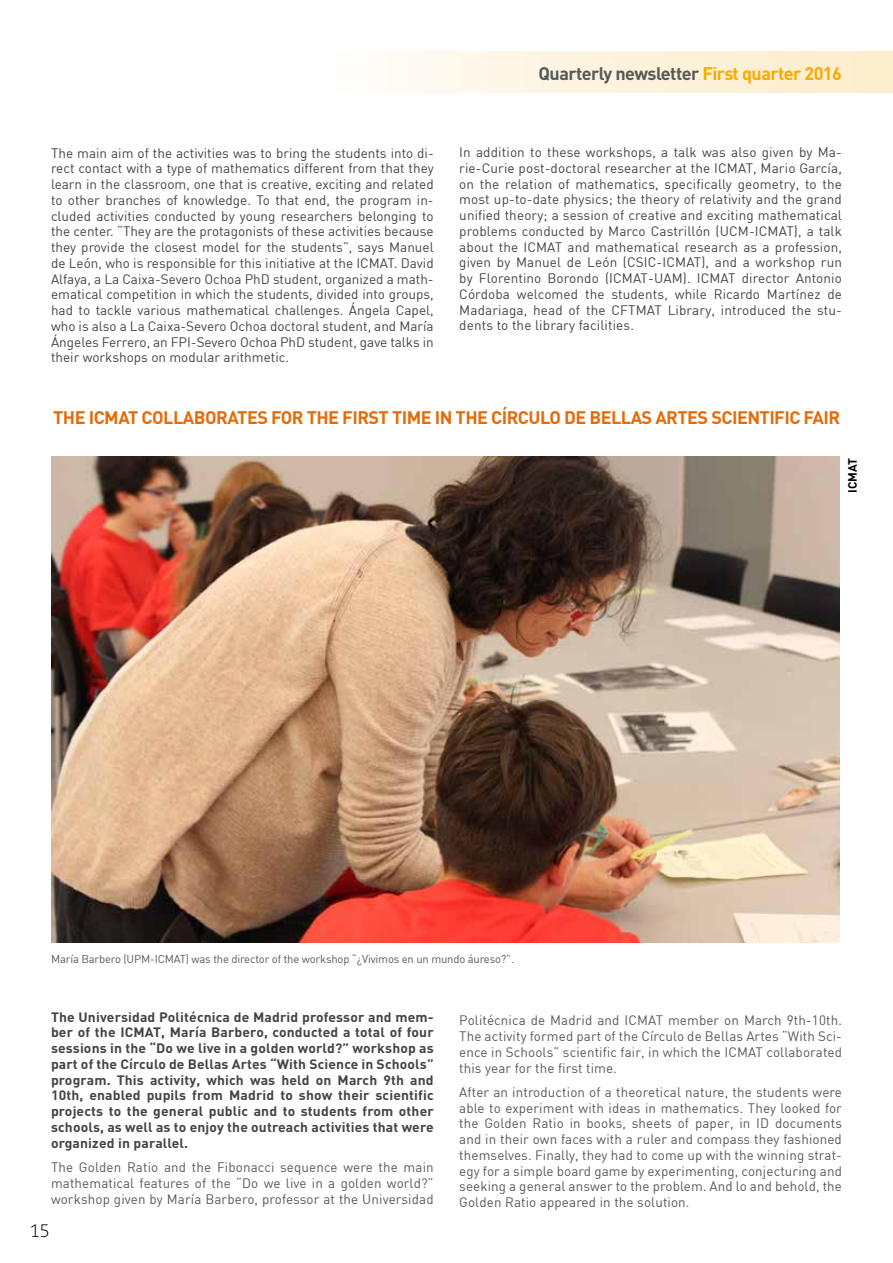
<style>
.page{position:relative;width:893px;height:1263px;background:#fff}
.page>*{position:absolute;margin:0;border:0;box-sizing:border-box;transform-origin:0 0}
.t1{font:700 18px "DIN";letter-spacing:-.03em;color:#e36c0a}
.t2{font:700 18px "DIN";letter-spacing:-.03em;color:#575959}
.t3{font:300 18px "Caecilia LT Std";color:#000}
.t4{font:13.5px/15.8px "DIN";color:#444;text-align:justify}
.t5{font:13.5px/15.8px "DIN";letter-spacing:.01em;color:#575959;text-align:justify}
.t6{font:700 13.5px/15.8px "DIN";letter-spacing:.01em;color:#444;text-align:justify}
.t7{font:700 12px "DIN";color:#000}
.t8{font:11.25px "DIN";letter-spacing:-.015em;color:#575959}
.s1{color:#f7ab00}
</style>
<div class="page">
<img style="left:51px;top:456px;width:789px;height:486px">
<div style="left:242px;top:51px;width:651px;height:42px;background:linear-gradient(to right,#fff,#fbebc7)"></div>
<h1 class="t2" style="left:538px;top:62px;width:305px">Quarterly newsletter <span class="s1">First quarter 2016</span></h1>
<p class="t4" style="left:51px;top:145px;width:384px">The main aim of the activities was to bring the students into di&shy;rect contact with a type of mathematics different from that they learn in the classroom, one that is creative, exciting and related to other branches of knowledge. To that end, the program in&shy;cluded activities conducted by young researchers belonging to the center. “They are the protagonists of these activities because they provide the closest model for the students”, says Manuel de León, who is responsible for this initiative at the ICMAT. David Alfaya, a La Caixa-Severo Ochoa PhD student, organized a math&shy;ematical competition in which the students, divided into groups, had to tackle various mathematical challenges. Ángela Capel, who is also a La Caixa-Severo Ochoa doctoral student, and María Ángeles Ferrero, an FPI-Severo Ochoa PhD student, gave talks in their workshops on modular arithmetic.</p>
<p class="t4" style="left:459px;top:144px;width:384px">In addition to these workshops, a talk was also given by Ma&shy;rie-Curie post-doctoral researcher at the ICMAT, Mario García, on the relation of mathematics, specifically geometry, to the most up-to-date physics; the theory of relativity and the grand unified theory; a session of creative and exciting mathematical problems conducted by Marco Castrillón (UCM-ICMAT), a talk about the ICMAT and mathematical research as a profession, given by Manuel de León (CSIC-ICMAT), and a workshop run by Florentino Borondo (ICMAT-UAM). ICMAT director Antonio Córdoba welcomed the students, while Ricardo Martínez de Madariaga, head of the CFTMAT Library, introduced the stu&shy;dents to the library facilities.</p>
<h1 class="t1" style="left:53px;top:405px;width:788px">THE ICMAT COLLABORATES FOR THE FIRST TIME IN THE CÍRCULO DE BELLAS ARTES SCIENTIFIC FAIR</h1>
<p class="t7" style="left:844px;top:493px;width:36px;rotate:-90deg">ICMAT</p>
<p class="t8" style="left:51px;top:951px;width:464px">María Barbero (UPM-ICMAT) was the director of the workshop “¿Vivimos en un mundo áureso?”.</p>
<p class="t6" style="left:51px;top:1008px;width:384px">The Universidad Politécnica de Madrid professor and mem&shy;ber of the ICMAT, María Barbero, conducted a total of four sessions in the “Do we live in a golden world?” workshop as part of the Círculo de Bellas Artes “With Science in Schools” program. This activity, which was held on March 9th and 10th, enabled pupils from Madrid to show their scientific projects to the general public and to students from other schools, as well as to enjoy the outreach activities that were organized in parallel.</p>
<p class="t5" style="left:51px;top:1159px;width:384px">The Golden Ratio and the Fibonacci sequence were the main mathematical features of the “Do we live in a golden world?” workshop given by María Barbero, professor at the Universidad</p>
<h1 class="t3" style="left:30px;top:1221px;width:22px">15</h1>
<p class="t5" style="left:459px;top:1012px;width:384px">Politécnica de Madrid and ICMAT member on March 9th-10th.<br>The activity formed part of the Círculo de Bellas Artes “With Sci&shy;ence in Schools” scientific fair, in which the ICMAT collaborated this year for the first time.</p>
<p class="t5" style="left:459px;top:1084px;width:384px">After an introduction of a theoretical nature, the students were able to experiment with ideas in mathematics. They looked for the Golden Ratio in books, sheets of paper, in ID documents and in their own faces with a ruler and compass they fashioned themselves. Finally, they had to come up with the winning strat&shy;egy for a simple board game by experimenting, conjecturing and seeking a general answer to the problem. And lo and behold, the Golden Ratio appeared in the solution.</p>
</div>
